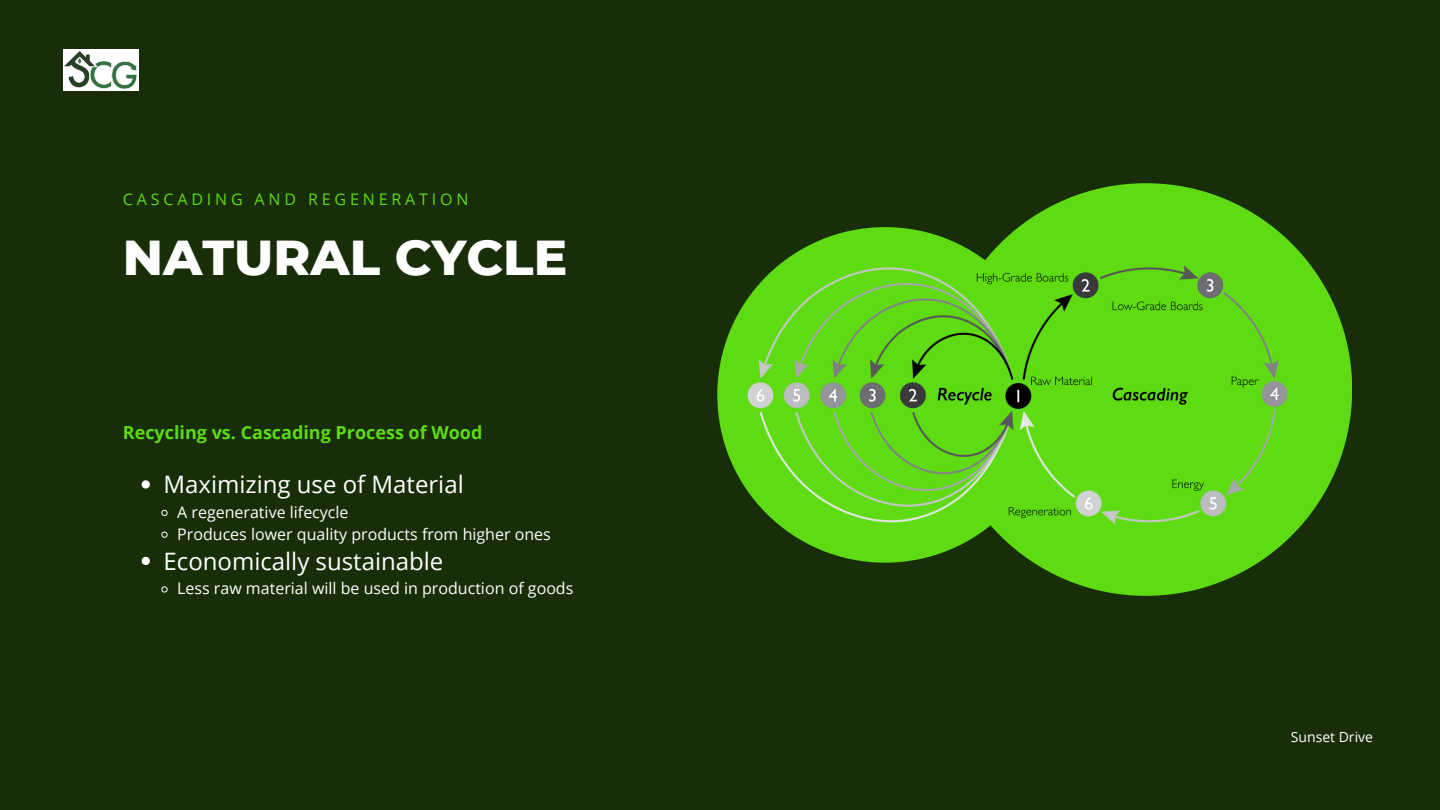
<style>
.page{position:relative;width:1440px;height:810px;background:#172e08}
.page>*{position:absolute;margin:0;border:0;box-sizing:border-box;transform-origin:0 0}
.t1{font:800 50px "Montserrat";color:#fff}
.t2{font:24px "Open Sans";color:#fff}
.t3{font:700 18px "Open Sans";color:#5edb12}
.t4{font:16px/21.8px "Open Sans";color:#fff}
.t5{font:16px "Open Sans";letter-spacing:.24em;color:#5edb12}
.t6{font:14px "Open Sans";color:#fff}
</style>
<div class="page">
<svg style="left:142px;top:480px;width:8px;height:9px"></svg>
<svg style="left:161px;top:509px;width:7px;height:7px"></svg>
<svg style="left:161px;top:531px;width:7px;height:7px"></svg>
<svg style="left:142px;top:557px;width:8px;height:8px"></svg>
<svg style="left:161px;top:586px;width:7px;height:7px"></svg>
<div style="left:940px;top:183px;width:412px;height:413px;background:#5edb12;border-radius:50%"></div>
<img style="left:735px;top:199px;width:562px;height:363px">
<div style="left:63px;top:50px;width:76px;height:41px;background:#fff"></div>
<img style="left:65px;top:51px;width:72px;height:38px">
<p class="t5" style="left:123px;top:188px;width:347px">CASCADING AND REGENERATION</p>
<h1 class="t1" style="left:123px;top:227px;width:446px">NATURAL CYCLE</h1>
<p class="t3" style="left:123px;top:420px;width:361px">Recycling vs. Cascading Process of Wood</p>
<h2 class="t2" style="left:164px;top:467px;width:302px">Maximizing use of Material</h2>
<p class="t4" style="left:177px;top:501px;width:375px">A regenerative lifecycle<br>Produces lower quality products from higher ones</p>
<h2 class="t2" style="left:164px;top:544px;width:281px">Economically sustainable</h2>
<p class="t4" style="left:177px;top:577px;width:398px">Less raw material will be used in production of goods</p>
<p class="t6" style="left:1291px;top:727px;width:84px">Sunset Drive</p>
</div>
